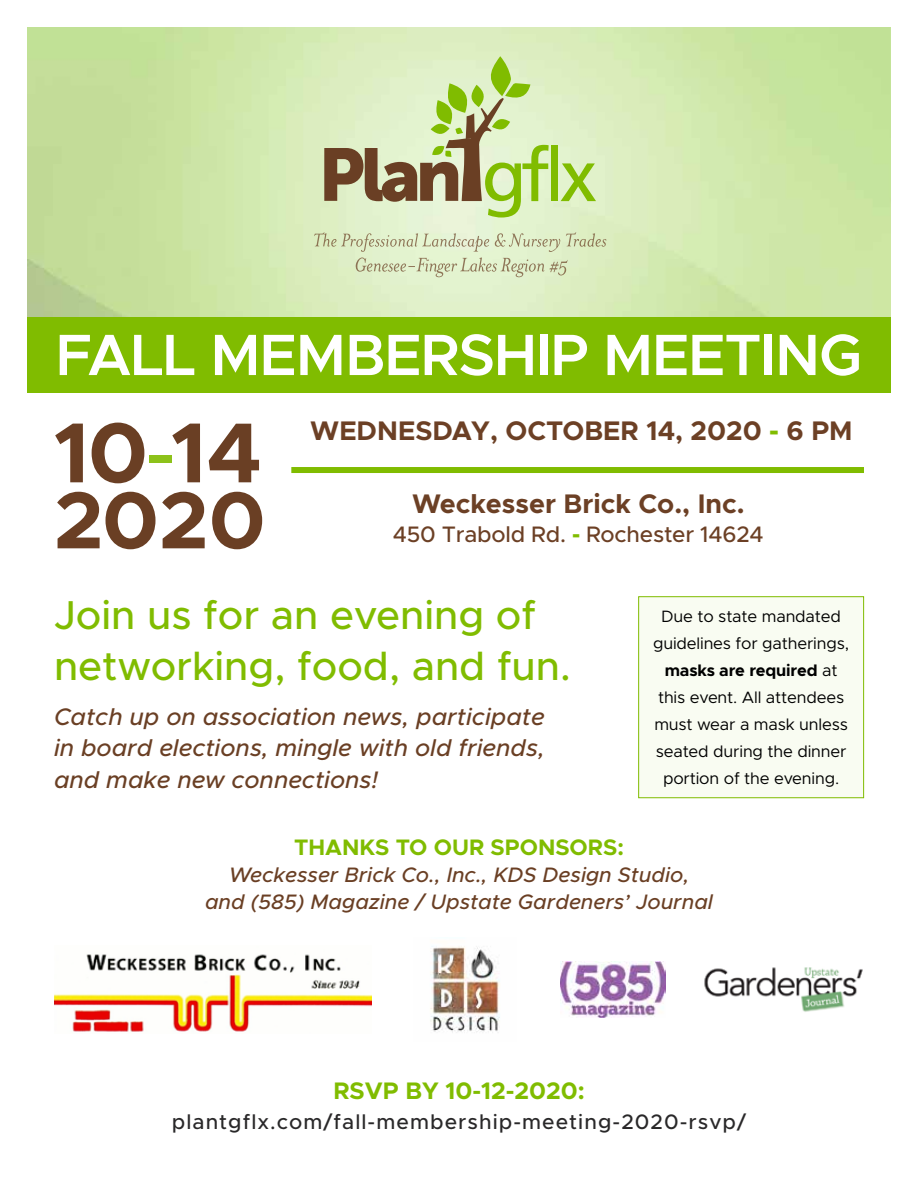
<style>
.page{position:relative;width:918px;height:1188px;background:#fff}
.page>*{position:absolute;margin:0;border:0;box-sizing:border-box;transform-origin:0 0}
.t1{font:700 85.5px "Metropolis";color:#6a3f24}
.t2{font:700 81px "Metropolis";color:#6a3f24}
.t3{font:73.95px "Frutiger";color:#80bc00}
.t4{font:600 58.5px "Metropolis";letter-spacing:-.02em;color:#fff}
.t5{font:500 40.5px/51px "Metropolis";color:#80bc00}
.t6{font:700 27px "Metropolis";color:#6c4025}
.t7{font:italic 500 24px/31.5px "Metropolis";color:#6a3f24;text-align:justify}
.t8{font:700 24px "Metropolis";color:#80bc00}
.t9{font:500 22.5px "Metropolis";letter-spacing:-.01em;color:#6c4025}
.t10{font:700 22.5px "Metropolis";color:#80bc00}
.t11{font:italic 500 21px/27px "Metropolis";color:#6a3f24;text-align:center}
.t12{font:500 21px "Metropolis";letter-spacing:.05em;color:#292829}
.t13{font:16.5px/27px "Metropolis";letter-spacing:-.01em;color:#000;text-align:center}
.s1{font-weight:500;color:#8dc21a}
.s2{font-weight:800;color:#80bc00}
.s3{font-weight:700}
</style>
<div class="page">
<div style="left:27px;top:317px;width:864px;height:76px;background:#80bc00"></div>
<div style="left:291px;top:467px;width:573px;height:6px;background:#80bc00"></div>
<div style="left:639px;top:597px;width:225px;height:201px;background:#f9fcf2"></div>
<div style="left:638px;top:596px;width:226px;height:202px;border:1px solid #80bc00"></div>
<svg style="left:324px;top:56px;width:206px;height:146px;background:#c3cb9d"></svg>
<svg style="left:314px;top:232px;width:292px;height:45px;background:#d7e3be"></svg>
<img style="left:54px;top:954px;width:318px;height:78px">
<img style="left:430px;top:946px;width:70px;height:87px">
<img style="left:561px;top:962px;width:105px;height:55px">
<img style="left:704px;top:967px;width:159px;height:45px">
<h3 class="t3" style="left:482px;top:132px;width:117px">gflx</h3>
<h3 class="t4" style="left:56px;top:318px;width:808px">FALL MEMBERSHIP MEETING</h3>
<h1 class="t1" style="left:54px;top:399px;width:210px">10<span class="s1">-</span>14</h1>
<h2 class="t2" style="left:54px;top:469px;width:213px">2020</h2>
<h3 class="t6" style="left:310px;top:413px;width:544px">WEDNESDAY, OCTOBER 14, 2020 <span class="s2">-</span> 6 PM</h3>
<h3 class="t6" style="left:412px;top:487px;width:334px">Weckesser Brick Co., Inc.</h3>
<h3 class="t9" style="left:393px;top:520px;width:372px">450 Trabold Rd. <span class="s2">-</span> Rochester 14624</h3>
<h3 class="t5" style="left:54px;top:589px;width:518px">Join us for an evening of networking, food, and fun.</h3>
<h3 class="t7" style="left:54px;top:701px;width:492px">Catch up on association news, participate in board elections, mingle with old friends, and make new connections!</h3>
<p class="t13" style="left:653px;top:603px;width:198px">Due to state mandated guidelines for gatherings, <span class="s3">masks are required</span> at this event. All attendees must wear a mask unless seated during the dinner portion of the evening.</p>
<h3 class="t10" style="left:294px;top:833px;width:331px">THANKS TO OUR SPONSORS:</h3>
<p class="t11" style="left:205px;top:861px;width:509px">Weckesser Brick Co., Inc., KDS Design Studio,<br>and (585) Magazine / Upstate Gardeners’ Journal</p>
<h3 class="t8" style="left:333px;top:1076px;width:253px">RSVP BY 10-12-2020:</h3>
<p class="t12" style="left:172px;top:1109px;width:576px">plantgflx.com/fall-membership-meeting-2020-rsvp/</p>
</div>
